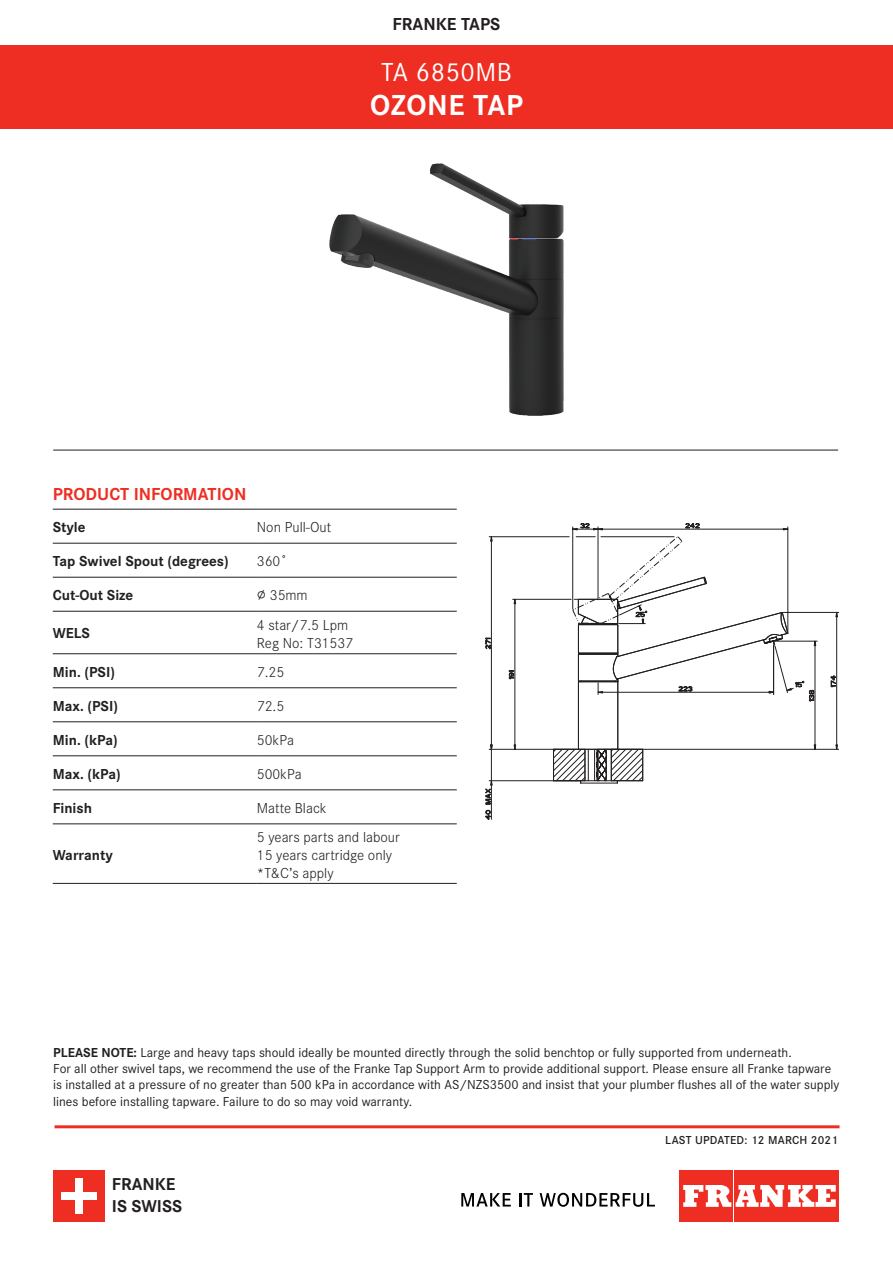
<style>
.page{position:relative;width:893px;height:1263px;background:#fff}
.page>*{position:absolute;margin:0;border:0;box-sizing:border-box;transform-origin:0 0}
.t1{font:700 30px "Corporate S";letter-spacing:.02em;color:#fff}
.t2{font:27px "Corporate S";letter-spacing:.02em;color:#fff}
.t3{font:700 18px "Corporate S";color:#ee2e22}
.t4{font:700 18px "Corporate S";color:#231f20}
.t5{font:700 17.85px/21.5px "Corporate S";color:#231f20}
.t6{font:300 15px/18px "Corporate S";color:#231f20}
.t7{font:700 15px "Corporate S";color:#231f20}
.t8{font:13.5px/16.2px "Corporate S";color:#231f20}
.t9{font:600 12px "Corporate S";letter-spacing:.02em;color:#231f20}
.s1{font-weight:700}
</style>
<div class="page">
<hr style="left:55px;top:1125px;width:784px;height:3px;background:#ee2e22">
<hr style="left:53px;top:450px;width:785px;height:1px;background:#231f20">
<div style="left:1px;top:45px;width:892px;height:84px;background:#ee2e22"></div>
<div style="left:53px;top:1170px;width:52px;height:51px;background:#ee2e22"></div>
<div style="left:75px;top:1178px;width:8px;height:35px;background:#fff"></div>
<div style="left:61px;top:1192px;width:36px;height:7px;background:#fff"></div>
<div style="left:679px;top:1170px;width:54px;height:51px;background:#ee2e22"></div>
<div style="left:734px;top:1170px;width:51px;height:51px;background:#ee2e22"></div>
<div style="left:787px;top:1170px;width:52px;height:51px;background:#ee2e22"></div>
<svg style="left:683px;top:1185px;width:153px;height:22px"></svg>
<svg style="left:461px;top:1193px;width:50px;height:13px"></svg>
<svg style="left:519px;top:1193px;width:14px;height:13px"></svg>
<svg style="left:540px;top:1193px;width:115px;height:14px"></svg>
<svg style="left:486px;top:638px;width:3px;height:11px"></svg>
<svg style="left:486px;top:788px;width:3px;height:31px"></svg>
<svg style="left:489px;top:537px;width:129px;height:282px"></svg>
<svg style="left:685px;top:523px;width:14px;height:4px"></svg>
<svg style="left:573px;top:523px;width:26px;height:4px"></svg>
<svg style="left:573px;top:527px;width:266px;height:222px"></svg>
<svg style="left:553px;top:536px;width:263px;height:247px"></svg>
<hr style="left:553px;top:780px;width:32px;height:1px;background:#231f20">
<hr style="left:611px;top:780px;width:32px;height:1px;background:#231f20">
<hr style="left:553px;top:749px;width:1px;height:32px;background:#231f20">
<hr style="left:611px;top:749px;width:32px;height:1px;background:#231f20">
<hr style="left:553px;top:749px;width:32px;height:1px;background:#231f20">
<hr style="left:585px;top:749px;width:1px;height:32px;background:#231f20">
<hr style="left:611px;top:749px;width:1px;height:32px;background:#231f20">
<hr style="left:642px;top:749px;width:1px;height:32px;background:#231f20">
<hr style="left:53px;top:509px;width:204px;height:1px;background:#231f20">
<hr style="left:257px;top:509px;width:200px;height:1px;background:#231f20">
<hr style="left:53px;top:543px;width:204px;height:1px;background:#231f20">
<hr style="left:257px;top:543px;width:200px;height:1px;background:#231f20">
<hr style="left:53px;top:577px;width:204px;height:1px;background:#231f20">
<hr style="left:257px;top:577px;width:200px;height:1px;background:#231f20">
<hr style="left:53px;top:611px;width:204px;height:1px;background:#231f20">
<hr style="left:257px;top:611px;width:200px;height:1px;background:#231f20">
<hr style="left:53px;top:653px;width:204px;height:1px;background:#231f20">
<hr style="left:257px;top:653px;width:200px;height:1px;background:#231f20">
<hr style="left:53px;top:687px;width:204px;height:1px;background:#231f20">
<hr style="left:257px;top:687px;width:200px;height:1px;background:#231f20">
<hr style="left:53px;top:721px;width:204px;height:1px;background:#231f20">
<hr style="left:257px;top:721px;width:200px;height:1px;background:#231f20">
<hr style="left:53px;top:755px;width:204px;height:1px;background:#231f20">
<hr style="left:257px;top:755px;width:200px;height:1px;background:#231f20">
<hr style="left:53px;top:789px;width:204px;height:1px;background:#231f20">
<hr style="left:257px;top:789px;width:200px;height:1px;background:#231f20">
<hr style="left:53px;top:823px;width:204px;height:1px;background:#231f20">
<hr style="left:257px;top:823px;width:200px;height:1px;background:#231f20">
<hr style="left:53px;top:883px;width:204px;height:1px;background:#231f20">
<hr style="left:257px;top:883px;width:200px;height:1px;background:#231f20">
<img style="left:329px;top:164px;width:235px;height:251px">
<h3 class="t4" style="left:393px;top:9px;width:109px">FRANKE TAPS</h3>
<h2 class="t2" style="left:381px;top:52px;width:132px">TA 6850MB</h2>
<h1 class="t1" style="left:370px;top:81px;width:154px">OZONE TAP</h1>
<h3 class="t3" style="left:53px;top:479px;width:195px">PRODUCT INFORMATION</h3>
<p class="t7" style="left:53px;top:515px;width:34px">Style</p>
<p class="t6" style="left:257px;top:517px;width:76px">Non Pull-Out</p>
<p class="t7" style="left:53px;top:549px;width:178px">Tap Swivel Spout (degrees)</p>
<p class="t6" style="left:257px;top:551px;width:32px">360˚</p>
<p class="t7" style="left:53px;top:583px;width:82px">Cut-Out Size</p>
<p class="t6" style="left:257px;top:585px;width:52px">∅ 35mm</p>
<p class="t7" style="left:53px;top:622px;width:39px">WELS</p>
<p class="t6" style="left:257px;top:615px;width:98px">4 star/7.5 Lpm<br>Reg No: T31537</p>
<p class="t7" style="left:53px;top:660px;width:64px">Min. (PSI)</p>
<p class="t6" style="left:257px;top:662px;width:29px">7.25</p>
<p class="t7" style="left:53px;top:694px;width:67px">Max. (PSI)</p>
<p class="t6" style="left:257px;top:696px;width:29px">72.5</p>
<p class="t7" style="left:53px;top:728px;width:66px">Min. (kPa)</p>
<p class="t6" style="left:257px;top:730px;width:39px">50kPa</p>
<p class="t7" style="left:53px;top:762px;width:70px">Max. (kPa)</p>
<p class="t6" style="left:257px;top:764px;width:46px">500kPa</p>
<p class="t7" style="left:53px;top:796px;width:41px">Finish</p>
<p class="t6" style="left:257px;top:798px;width:71px">Matte Black</p>
<p class="t7" style="left:53px;top:843px;width:62px">Warranty</p>
<p class="t6" style="left:257px;top:827px;width:144px">5 years parts and labour<br>15 years cartridge only *T&amp;C’s apply</p>
<p class="t8" style="left:53px;top:1043px;width:788px"><span class="s1">PLEASE NOTE:</span> Large and heavy taps should ideally be mounted directly through the solid benchtop or fully supported from underneath.<br>For all other swivel taps, we recommend the use of the Franke Tap Support Arm to provide additional support. Please ensure all Franke tapware is installed at a pressure of no greater than 500 kPa in accordance with AS/NZS3500 and insist that your plumber flushes all of the water supply lines before installing tapware. Failure to do so may void warranty.</p>
<p class="t9" style="left:665px;top:1131px;width:174px">LAST UPDATED: 12 MARCH 2021</p>
<h3 class="t5" style="left:112px;top:1172px;width:72px">FRANKE<br>IS SWISS</h3>
</div>
